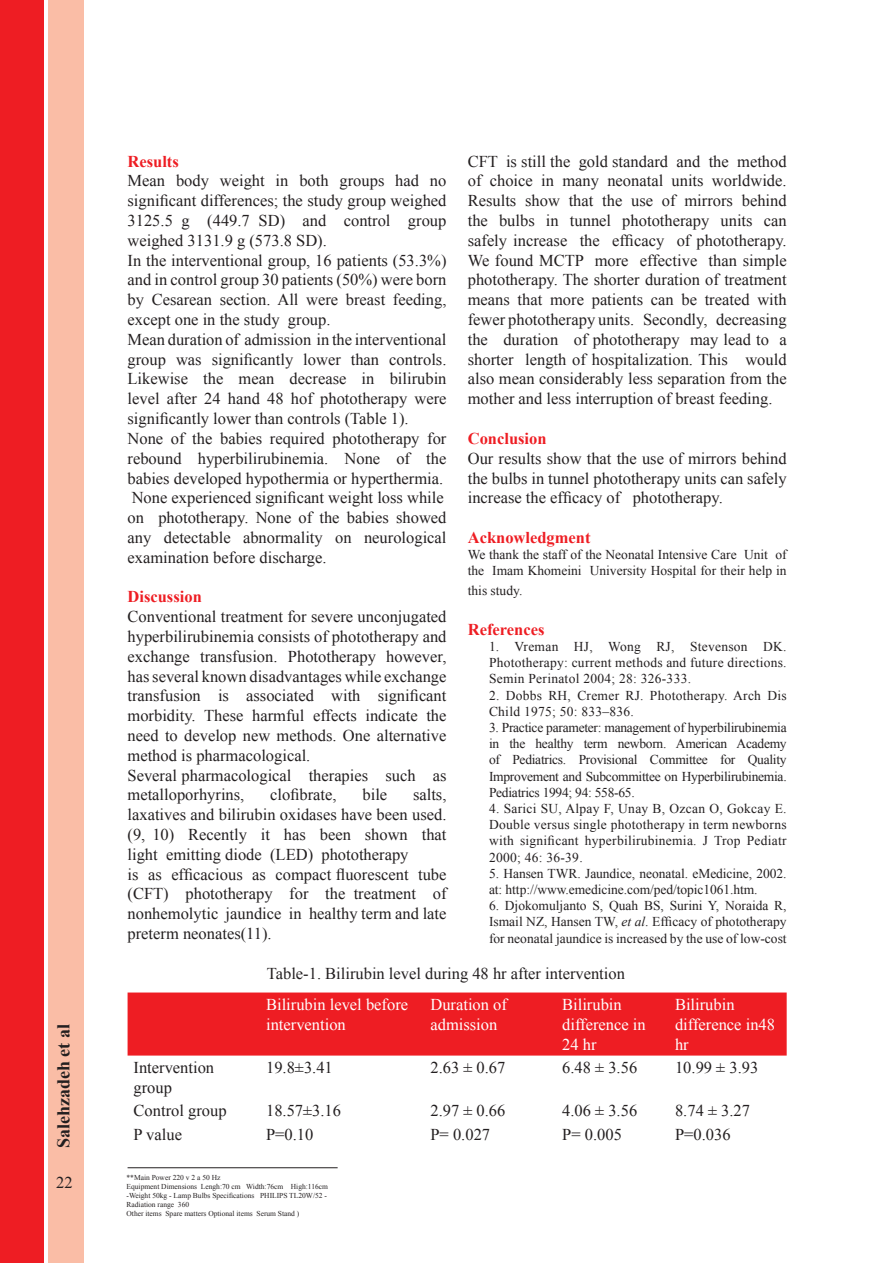
<style>
.page{position:relative;width:893px;height:1263px;background:#fff}
.page>*{position:absolute;margin:0;border:0;box-sizing:border-box;transform-origin:0 0}
.t1{font:700 18px "Times New Roman";color:#231f20}
.t2{font:16.5px/19.8px "Times New Roman";color:#231f20;text-align:justify}
.t3{font:16.5px/19.8px "Times New Roman";color:#fff}
.t4{font:700 16.5px "Times New Roman";color:#ee1d23}
.t5{font:13.5px/16.2px "Times New Roman";color:#231f20;text-align:justify}
.t6{font:13.5px/16.2px "Times New Roman";letter-spacing:.02em;color:#231f20}
.t7{font:7.5px/9px "Times New Roman";color:#231f20}
.s1{font-style:italic}
</style>
<div class="page">
<div style="left:37px;top:0;width:47px;height:1263px;background:#fabda6"></div>
<div style="left:0;top:0;width:47px;height:1263px;background:#ee1d23"></div>
<hr style="left:44px;top:0;width:3px;height:1263px;background:#fff">
<div style="left:128px;top:992px;width:659px;height:63px;background:#ee1d23"></div>
<hr style="left:128px;top:1167px;width:210px;height:1px;background:#231f20">
<p class="t1" style="left:51px;top:1148px;width:126px;rotate:-90deg">Salehzadeh et al</p>
<p class="t2" style="left:56px;top:1172px;width:18px">22</p>
<p class="t4" style="left:128px;top:150px;width:53px">Results</p>
<p class="t2" style="left:128px;top:171px;width:320px">Mean body weight in both groups had no significant differences; the study group weighed 3125.5 g (449.7 SD) and control group weighed 3131.9 g (573.8 SD).</p>
<p class="t2" style="left:128px;top:250px;width:320px">In the interventional group, 16 patients (53.3%) and in control group 30 patients (50%) were born by Cesarean section. All were breast feeding, except one in the study group.</p>
<p class="t2" style="left:128px;top:329px;width:320px">Mean duration of admission in the interventional group was significantly lower than controls.<br>Likewise the mean decrease in bilirubin level after 24 hand 48 hof phototherapy were significantly lower than controls (Table 1).</p>
<p class="t2" style="left:128px;top:428px;width:320px">None of the babies required phototherapy for rebound hyperbilirubinemia. None of the babies developed hypothermia or hyperthermia.</p>
<p class="t2" style="left:132px;top:488px;width:314px">None experienced significant weight loss while</p>
<p class="t2" style="left:128px;top:507px;width:320px">on phototherapy. None of the babies showed any detectable abnormality on neurological examination before discharge.</p>
<p class="t4" style="left:128px;top:585px;width:76px">Discussion</p>
<p class="t2" style="left:128px;top:606px;width:320px">Conventional treatment for severe unconjugated hyperbilirubinemia consists of phototherapy and exchange transfusion. Phototherapy however, has several known disadvantages while exchange transfusion is associated with significant morbidity. These harmful effects indicate the need to develop new methods. One alternative method is pharmacological.</p>
<p class="t2" style="left:128px;top:765px;width:320px">Several pharmacological therapies such as metalloporhyrins,</p>
<p class="t2" style="left:128px;top:785px;width:320px;text-align:left;text-indent:285px">salts, laxatives and bilirubin oxidases have been used. (9, 10) Recently it has been shown that light emitting diode (LED) phototherapy<br>is as efficacious as compact fluorescent tube (CFT) phototherapy for the treatment of nonhemolytic jaundice in healthy term and late preterm neonates(11).</p>
<p class="t2" style="left:270px;top:785px;width:68px">clofibrate,</p>
<p class="t2" style="left:362px;top:785px;width:26px">bile</p>
<p class="t2" style="left:468px;top:151px;width:320px">CFT is still the gold standard and the method of choice in many neonatal units worldwide.<br>Results show that the use of mirrors behind the bulbs in tunnel phototherapy units can safely increase the efficacy of phototherapy.<br>We found MCTP more effective than simple phototherapy. The shorter duration of treatment means that more patients can be treated with fewer phototherapy units. Secondly, decreasing the duration of phototherapy may lead to a shorter length of hospitalization. This would also mean considerably less separation from the mother and less interruption of breast feeding.</p>
<p class="t4" style="left:468px;top:427px;width:80px">Conclusion</p>
<p class="t2" style="left:468px;top:448px;width:320px">Our results show that the use of mirrors behind the bulbs in tunnel phototherapy units can safely increase the efficacy of phototherapy.</p>
<p class="t4" style="left:468px;top:526px;width:124px">Acknowledgment</p>
<p class="t5" style="left:468px;top:546px;width:320px">We thank the staff of the Neonatal Intensive Care Unit of the Imam Khomeini University Hospital for their help in</p>
<p class="t5" style="left:468px;top:582px;width:56px">this study.</p>
<p class="t4" style="left:468px;top:618px;width:78px">References</p>
<p class="t5" style="left:489px;top:638px;width:299px">1. Vreman HJ, Wong RJ, Stevenson DK.<br>Phototherapy: current methods and future directions.<br>Semin Perinatol 2004; 28: 326-333.</p>
<p class="t6" style="left:489px;top:687px;width:299px">2. Dobbs RH, Cremer RJ. Phototherapy. Arch Dis<br>Child 1975; 50: 833–836.</p>
<p class="t5" style="left:489px;top:719px;width:299px">3. Practice parameter: management of hyperbilirubinemia in the healthy term newborn. American Academy of Pediatrics. Provisional Committee for Quality Improvement and Subcommittee on Hyperbilirubinemia.<br>Pediatrics 1994; 94: 558-65.</p>
<p class="t5" style="left:489px;top:800px;width:299px">4. Sarici SU, Alpay F, Unay B, Ozcan O, Gokcay E.<br>Double versus single phototherapy in term newborns with significant hyperbilirubinemia. J Trop Pediatr 2000; 46: 36-39.</p>
<p class="t5" style="left:489px;top:865px;width:299px">5. Hansen TWR. Jaundice, neonatal. eMedicine, 2002. at: http://www.emedicine.com/ped/topic1061.htm.</p>
<p class="t5" style="left:489px;top:897px;width:299px">6. Djokomuljanto S, Quah BS, Surini Y, Noraida R, Ismail NZ, Hansen TW, <span class="s1">et al</span>. Efficacy of phototherapy for neonatal jaundice is increased by the use of low-cost</p>
<p class="t2" style="left:267px;top:964px;width:360px">Table-1. Bilirubin level during 48 hr after intervention</p>
<p class="t3" style="left:266px;top:994px;width:144px">Bilirubin level before intervention</p>
<p class="t3" style="left:430px;top:994px;width:78px">Duration of admission</p>
<p class="t3" style="left:562px;top:994px;width:85px">Bilirubin difference in<br>24 hr</p>
<p class="t3" style="left:675px;top:994px;width:102px">Bilirubin difference in48 hr</p>
<p class="t2" style="left:134px;top:1057px;width:82px">Intervention group</p>
<p class="t2" style="left:266px;top:1057px;width:68px">19.8±3.41</p>
<p class="t2" style="left:430px;top:1057px;width:77px">2.63 ± 0.67</p>
<p class="t2" style="left:562px;top:1057px;width:77px">6.48 ± 3.56</p>
<p class="t2" style="left:675px;top:1057px;width:85px">10.99 ± 3.93</p>
<p class="t2" style="left:134px;top:1100px;width:95px">Control group</p>
<p class="t2" style="left:266px;top:1100px;width:77px">18.57±3.16</p>
<p class="t2" style="left:430px;top:1100px;width:77px">2.97 ± 0.66</p>
<p class="t2" style="left:562px;top:1100px;width:77px">4.06 ± 3.56</p>
<p class="t2" style="left:675px;top:1100px;width:77px">8.74 ± 3.27</p>
<p class="t2" style="left:134px;top:1124px;width:50px">P value</p>
<p class="t2" style="left:266px;top:1124px;width:49px">P=0.10</p>
<p class="t2" style="left:430px;top:1124px;width:61px">P= 0.027</p>
<p class="t2" style="left:562px;top:1124px;width:61px">P= 0.005</p>
<p class="t2" style="left:675px;top:1124px;width:57px">P=0.036</p>
<p class="t7" style="left:126px;top:1173px;width:95px">**Main Power 220 v 2 a 50 Hz</p>
<p class="t7" style="left:126px;top:1182px;width:203px">Equipment Dimensions Lengh:70 cm Width:76cm High:116cm -Weight 50kg - Lamp Bulbs Specifications PHILIPS TL20W/52 -<br>Radiation range 360</p>
<p class="t7" style="left:126px;top:1209px;width:174px">Other items Spare matters Optional items Serum Stand )</p>
</div>
